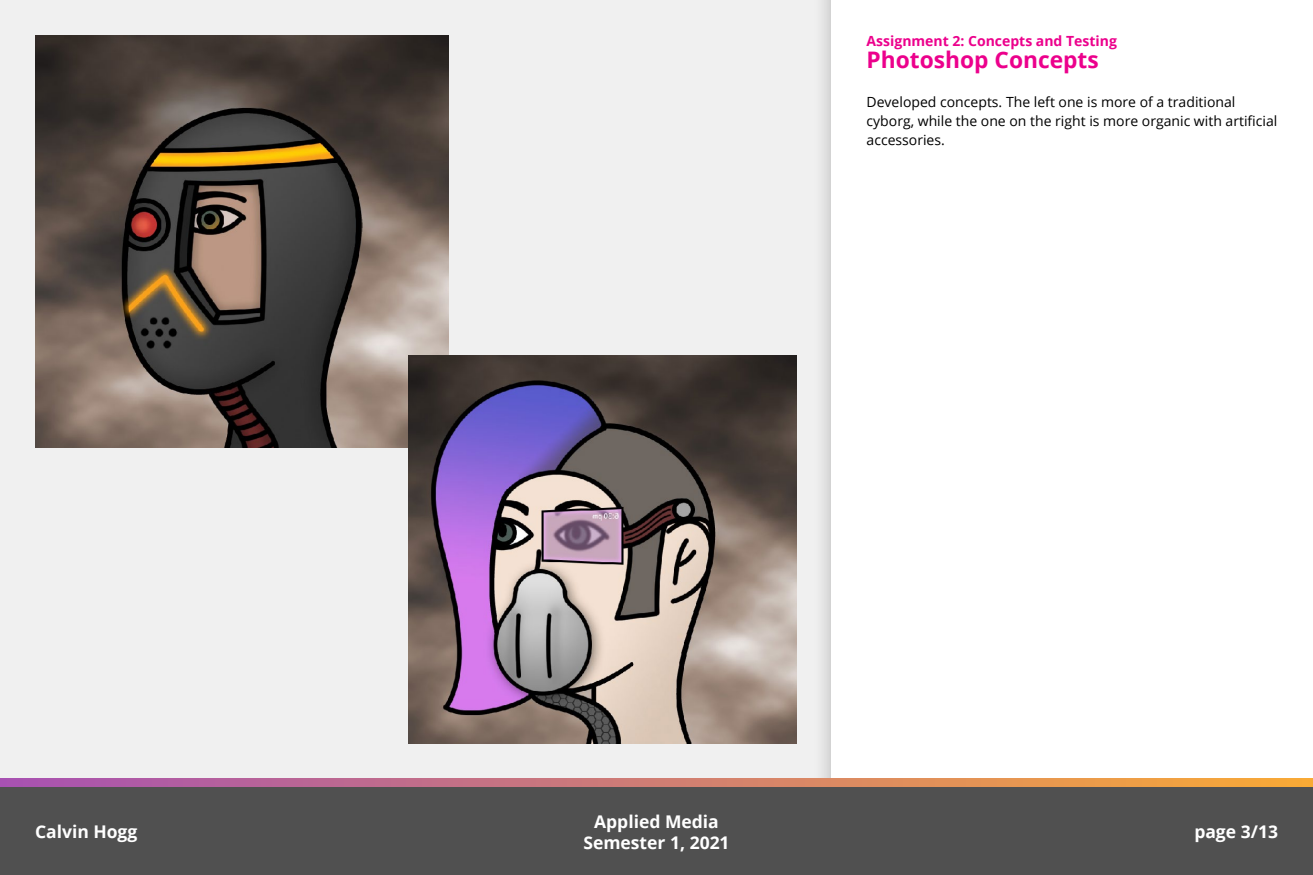
<style>
.page{position:relative;width:1313px;height:875px;background:#fff}
.page>*{position:absolute;margin:0;border:0;box-sizing:border-box;transform-origin:0 0}
.t1{font:700 22.75px "Open Sans";color:#ec008c}
.t2{font:700 17.5px/21px "Open Sans";color:#fff;text-align:center}
.Custom_style{font:14px/19.2px "Open Sans";color:#000}
.t3{font:700 14px "Open Sans";color:#ec008c}
</style>
<div class="page">
<div style="left:0;top:0;width:812px;height:779px;background:#f0f0f0"></div>
<div style="left:812px;top:0;width:500px;height:875px;background:#e5e5e5"></div>
<div style="left:831px;top:0;width:481px;height:875px;background:#fff"></div>
<svg style="left:0;top:779px;width:1312px;height:9px;background:#c1786f"></svg>
<div style="left:0;top:788px;width:1312px;height:87px;background:#505050"></div>
<img style="left:35px;top:35px;width:413px;height:413px">
<img style="left:408px;top:355px;width:388px;height:389px">
<p class="t3" style="left:866px;top:31px;width:252px">Assignment 2: Concepts and Testing</p>
<p class="t1" style="left:866px;top:44px;width:234px">Photoshop Concepts</p>
<p class="Custom_style" style="left:866px;top:92px;width:412px">Developed concepts. The left one is more of a traditional cyborg, while the one on the right is more organic with artificial accessories.</p>
<p class="t2" style="left:583px;top:810px;width:148px">Applied Media<br>Semester 1, 2021</p>
<p class="t2" style="left:35px;top:820px;width:104px">Calvin Hogg</p>
<p class="t2" style="left:1194px;top:821px;width:85px">page 3/13</p>
</div>
